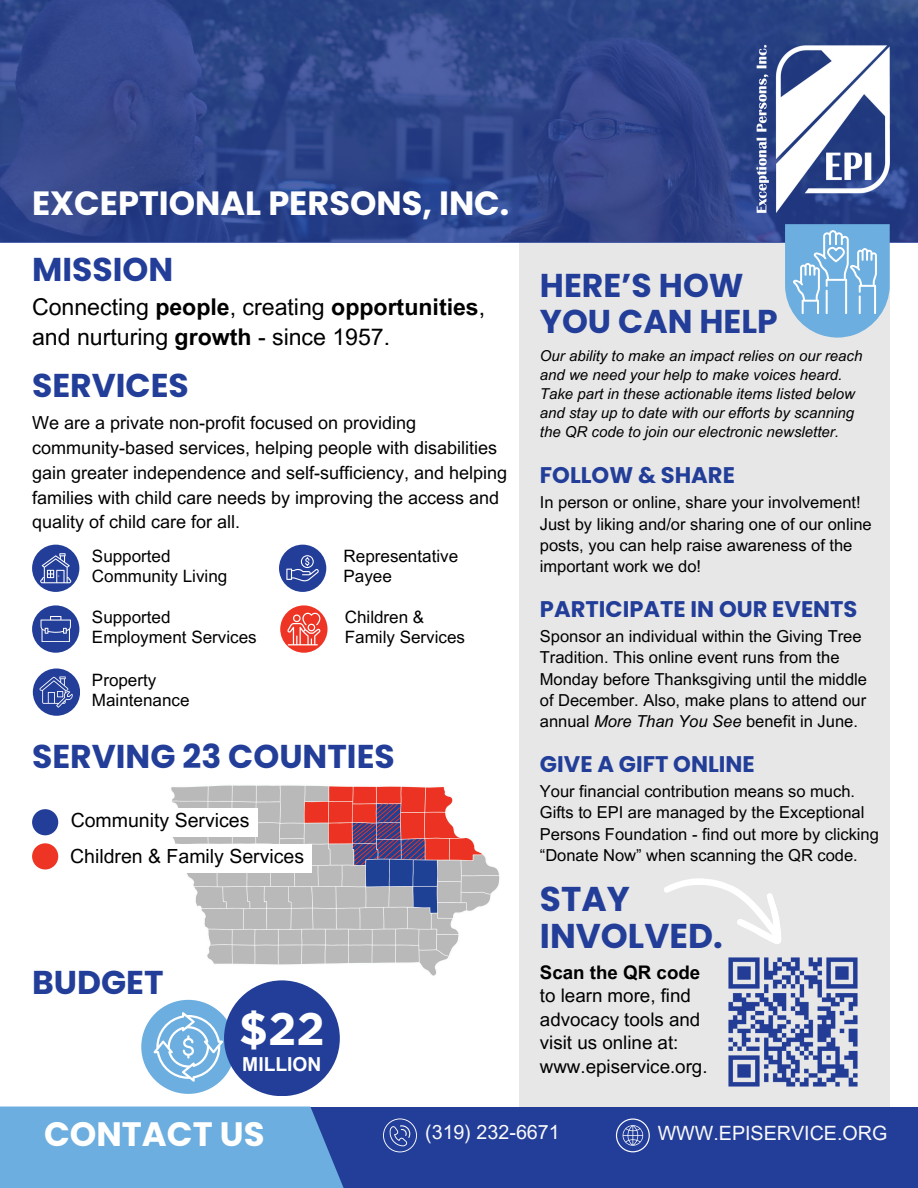
<style>
.page{position:relative;width:918px;height:1188px;background:#fff}
.page>*{position:absolute;margin:0;border:0;box-sizing:border-box;transform-origin:0 0}
.t1{font:700 45.6px "Gotham";color:#fff}
.t2{font:700 34.35px/37.5px "Poppins";color:#233e99}
.t3{font:700 33.9px "Poppins";color:#fff}
.t4{font:700 33.6px "Poppins";color:#fff}
.t5{font:700 33px/36px "Poppins";color:#233e99}
.t6{font:23.1px/29.2px "Arial MT Pro";color:#000}
.t7{font:700 22.65px "Poppins";color:#233e99}
.t8{font:19.65px "Arial MT Pro";color:#fafafa}
.t9{font:19.5px "Arial MT Pro";color:#000}
.t10{font:700 19.35px "Arial MT Pro";color:#fff}
.t11{font:18.75px/23.4px "Arial MT Pro";color:#000}
.t12{font:18px/24.8px "Arial MT Pro";color:#000}
.t13{font:17.1px/19.6px "Arial MT Pro";color:#000}
.t14{font:16.5px/21.3px "Arial MT Pro";color:#000}
.t15{font:italic 15px/19.2px "Arial MT Pro";color:#000}
.s1{font-weight:700}
.s2{font-style:italic}
</style>
<div class="page">
<div style="left:519px;top:0;width:371px;height:1188px;background:#e7e7e7"></div>
<div style="left:234px;top:1107px;width:684px;height:81px;background:#233e99"></div>
<svg style="left:0;top:1107px;width:403px;height:81px;fill:#6caedf"></svg>
<svg style="left:616px;top:1118px;width:34px;height:34px"></svg>
<svg style="left:383px;top:1118px;width:34px;height:34px"></svg>
<svg style="left:0;top:0;width:918px;height:243px;background:#2f458a"></svg>
<img style="left:754px;top:44px;width:135px;height:169px">
<img style="left:171px;top:785px;width:329px;height:191px">
<div style="left:32px;top:843px;width:26px;height:27px;background:#ee3424;border-radius:50%"></div>
<div style="left:32px;top:809px;width:26px;height:26px;background:#233e99;border-radius:50%"></div>
<img style="left:728px;top:957px;width:130px;height:130px">
<div style="left:141px;top:1000px;width:94px;height:94px;background:#6caedf;border-radius:50%"></div>
<svg style="left:153px;top:1012px;width:70px;height:70px"></svg>
<svg style="left:785px;top:224px;width:105px;height:113px;background:#87bce2"></svg>
<svg style="left:664px;top:878px;width:124px;height:96px"></svg>
<div style="left:32px;top:545px;width:47px;height:47px;background:#233e99;border-radius:50%"></div>
<svg style="left:40px;top:553px;width:31px;height:30px"></svg>
<div style="left:32px;top:605px;width:47px;height:48px;background:#233e99;border-radius:50%"></div>
<svg style="left:41px;top:616px;width:30px;height:26px"></svg>
<div style="left:279px;top:545px;width:47px;height:47px;background:#233e99;border-radius:50%"></div>
<svg style="left:286px;top:555px;width:33px;height:26px"></svg>
<svg style="left:280px;top:605px;width:48px;height:48px"></svg>
<svg style="left:287px;top:613px;width:33px;height:32px"></svg>
<div style="left:62px;top:844px;width:250px;height:28px;background:#fff"></div>
<div style="left:63px;top:808px;width:194px;height:28px;background:#fff"></div>
<div style="left:33px;top:668px;width:47px;height:48px;background:#233e99;border-radius:50%"></div>
<svg style="left:40px;top:676px;width:33px;height:32px"></svg>
<div style="left:224px;top:980px;width:116px;height:116px;background:#233e99;border-radius:50%"></div>
<h4 class="t4" style="left:32px;top:179px;width:479px">EXCEPTIONAL PERSONS, INC.</h4>
<h2 class="t5" style="left:32px;top:252px;width:143px">MISSION</h2>
<p class="t6" style="left:32px;top:296px;width:455px">Connecting <span class="s1">people</span>, creating <span class="s1">opportunities</span>, and nurturing <span class="s1">growth</span> - since 1957.</p>
<h3 class="t5" style="left:32px;top:367px;width:158px">SERVICES</h3>
<h3 class="t12" style="left:32px;top:413px;width:477px">We are a private non-profit focused on providing community-based services, helping people with disabilities gain greater independence and self-sufficiency, and helping families with child care needs by improving the access and quality of child care for all.</h3>
<h3 class="t13" style="left:92px;top:549px;width:137px">Supported<br>Community Living</h3>
<p class="t13" style="left:92px;top:609px;width:166px">Supported<br>Employment Services</p>
<h2 class="t13" style="left:92px;top:673px;width:99px">Property<br>Maintenance</h2>
<p class="t13" style="left:344px;top:549px;width:116px">Representative<br>Payee</p>
<p class="t13" style="left:345px;top:609px;width:122px">Children &amp;<br>Family Services</p>
<h2 class="t5" style="left:32px;top:739px;width:364px">SERVING 23 COUNTIES</h2>
<p class="t9" style="left:71px;top:813px;width:180px">Community Services</p>
<p class="t9" style="left:70px;top:849px;width:235px">Children &amp; Family Services</p>
<p class="t5" style="left:32px;top:965px;width:133px">BUDGET</p>
<p class="t1" style="left:239px;top:1001px;width:88px">$22</p>
<p class="t10" style="left:242px;top:1057px;width:81px">MILLION</p>
<p class="t5" style="left:540px;top:267px;width:239px">HERE’S HOW<br>YOU CAN HELP</p>
<p class="t15" style="left:540px;top:348px;width:324px">Our ability to make an impact relies on our reach and we need your help to make voices heard.<br>Take part in these actionable items listed below and stay up to date with our efforts by scanning the QR code to join our electronic newsletter.</p>
<p class="t7" style="left:540px;top:459px;width:197px">FOLLOW &amp; SHARE</p>
<p class="t14" style="left:540px;top:494px;width:333px">In person or online, share your involvement!<br>Just by liking and/or sharing one of our online posts, you can help raise awareness of the important work we do!</p>
<p class="t7" style="left:540px;top:593px;width:319px">PARTICIPATE IN OUR EVENTS</p>
<p class="t14" style="left:540px;top:627px;width:329px">Sponsor an individual within the Giving Tree Tradition. This online event runs from the Monday before Thanksgiving until the middle of December. Also, make plans to attend our annual <span class="s2">More Than You See</span> benefit in June.</p>
<p class="t7" style="left:540px;top:748px;width:216px">GIVE A GIFT ONLINE</p>
<p class="t14" style="left:540px;top:782px;width:341px">Your financial contribution means so much.<br>Gifts to EPI are managed by the Exceptional Persons Foundation - find out more by clicking “Donate Now” when scanning the QR code.</p>
<p class="t2" style="left:540px;top:880px;width:184px">STAY<br>INVOLVED.</p>
<p class="t11" style="left:540px;top:963px;width:169px"><span class="s1">Scan the QR code </span>to learn more, find advocacy tools and visit us online at: www.episervice.org.</p>
<p class="t3" style="left:44px;top:1111px;width:222px">CONTACT US</p>
<h2 class="t8" style="left:425px;top:1125px;width:136px">(319) 232-6671</h2>
<p class="t8" style="left:658px;top:1126px;width:231px">WWW.EPISERVICE.ORG</p>
</div>
